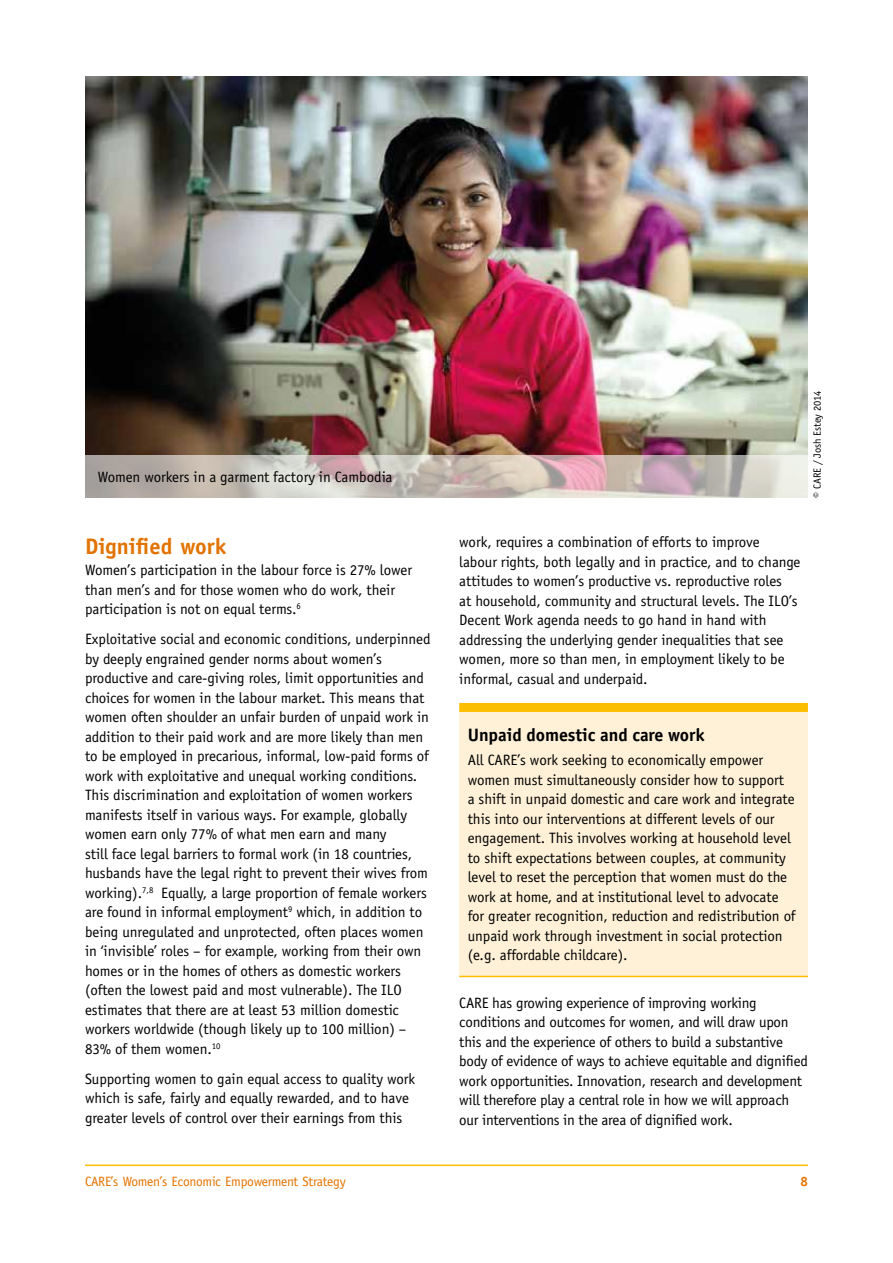
<style>
.page{position:relative;width:893px;height:1263px;background:#fff}
.page>*{position:absolute;margin:0;border:0;box-sizing:border-box;transform-origin:0 0}
.t1{font:700 22.5px "Officina Sans";color:#e27300}
.t2{font:700 18px "Officina Sans";letter-spacing:-.005em;color:#000}
.t3{font:15px/19.5px "Officina Sans";letter-spacing:-.005em;color:#000}
.t4{font:13.5px "Officina Sans";letter-spacing:-.02em;color:#e27300}
.t5{font:700 13.5px "Officina Sans";color:#e27300}
.t6{font:10.5px "Officina Sans";letter-spacing:-.005em;color:#000}
</style>
<div class="page">
<div style="left:459px;top:708px;width:349px;height:269px;background:#fff1d8"></div>
<div style="left:459px;top:703px;width:349px;height:9px;background:#fcbf00"></div>
<hr style="left:459px;top:976px;width:349px;height:1px;background:#fcbf00">
<hr style="left:85px;top:1164px;width:723px;height:2px;background:#fcbf00">
<img style="left:85px;top:77px;width:723px;height:378px">
<svg style="left:85px;top:455px;width:723px;height:42px;background:#c9bcb8"></svg>
<p class="t3" style="left:98px;top:467px;width:296px">Women workers in a garment factory in Cambodia</p>
<h1 class="t1" style="left:85px;top:532px;width:143px">Dignified work</h1>
<p class="t3" style="left:85px;top:560px;width:329px">Women’s participation in the labour force is 27% lower than men’s and for those women who do work, their participation is not on equal terms.<sup>6</sup></p>
<p class="t3" style="left:85px;top:629px;width:347px">Exploitative social and economic conditions, underpinned by deeply engrained gender norms about women’s productive and care-giving roles, limit opportunities and choices for women in the labour market. This means that women often shoulder an unfair burden of unpaid work in addition to their paid work and are more likely than men to be employed in precarious, informal, low-paid forms of work with exploitative and unequal working conditions.<br>This discrimination and exploitation of women workers manifests itself in various ways. For example, globally women earn only 77% of what men earn and many<br>still face legal barriers to formal work (in 18 countries, husbands have the legal right to prevent their wives from working).<sup>7,8</sup> Equally, a large proportion of female workers are found in informal employment<sup>9</sup> which, in addition to being unregulated and unprotected, often places women in ‘invisible’ roles – for example, working from their own homes or in the homes of others as domestic workers (often the lowest paid and most vulnerable). The ILO estimates that there are at least 53 million domestic workers worldwide (though likely up to 100 million) – 83% of them women.<sup>10</sup></p>
<p class="t3" style="left:85px;top:1069px;width:332px">Supporting women to gain equal access to quality work which is safe, fairly and equally rewarded, and to have greater levels of control over their earnings from this</p>
<p class="t6" style="left:811px;top:497px;width:109px;rotate:-90deg">© CARE / Josh Estey 2014</p>
<p class="t3" style="left:459px;top:532px;width:343px">work, requires a combination of efforts to improve labour rights, both legally and in practice, and to change attitudes to women’s productive vs. reproductive roles<br>at household, community and structural levels. The ILO’s Decent Work agenda needs to go hand in hand with addressing the underlying gender inequalities that see women, more so than men, in employment likely to be informal, casual and underpaid.</p>
<p class="t2" style="left:468px;top:724px;width:239px">Unpaid domestic and care work</p>
<p class="t3" style="left:468px;top:750px;width:329px">All CARE’s work seeking to economically empower women must simultaneously consider how to support<br>a shift in unpaid domestic and care work and integrate this into our interventions at different levels of our engagement. This involves working at household level to shift expectations between couples, at community level to reset the perception that women must do the work at home, and at institutional level to advocate for greater recognition, reduction and redistribution of unpaid work through investment in social protection (e.g. affordable childcare).</p>
<p class="t3" style="left:459px;top:993px;width:350px">CARE has growing experience of improving working conditions and outcomes for women, and will draw upon this and the experience of others to build a substantive body of evidence of ways to achieve equitable and dignified work opportunities. Innovation, research and development will therefore play a central role in how we will approach our interventions in the area of dignified work.</p>
<p class="t4" style="left:85px;top:1174px;width:262px">CARE’s Women’s Economic Empowerment Strategy</p>
<p class="t5" style="left:800px;top:1173px;width:9px">8</p>
</div>
